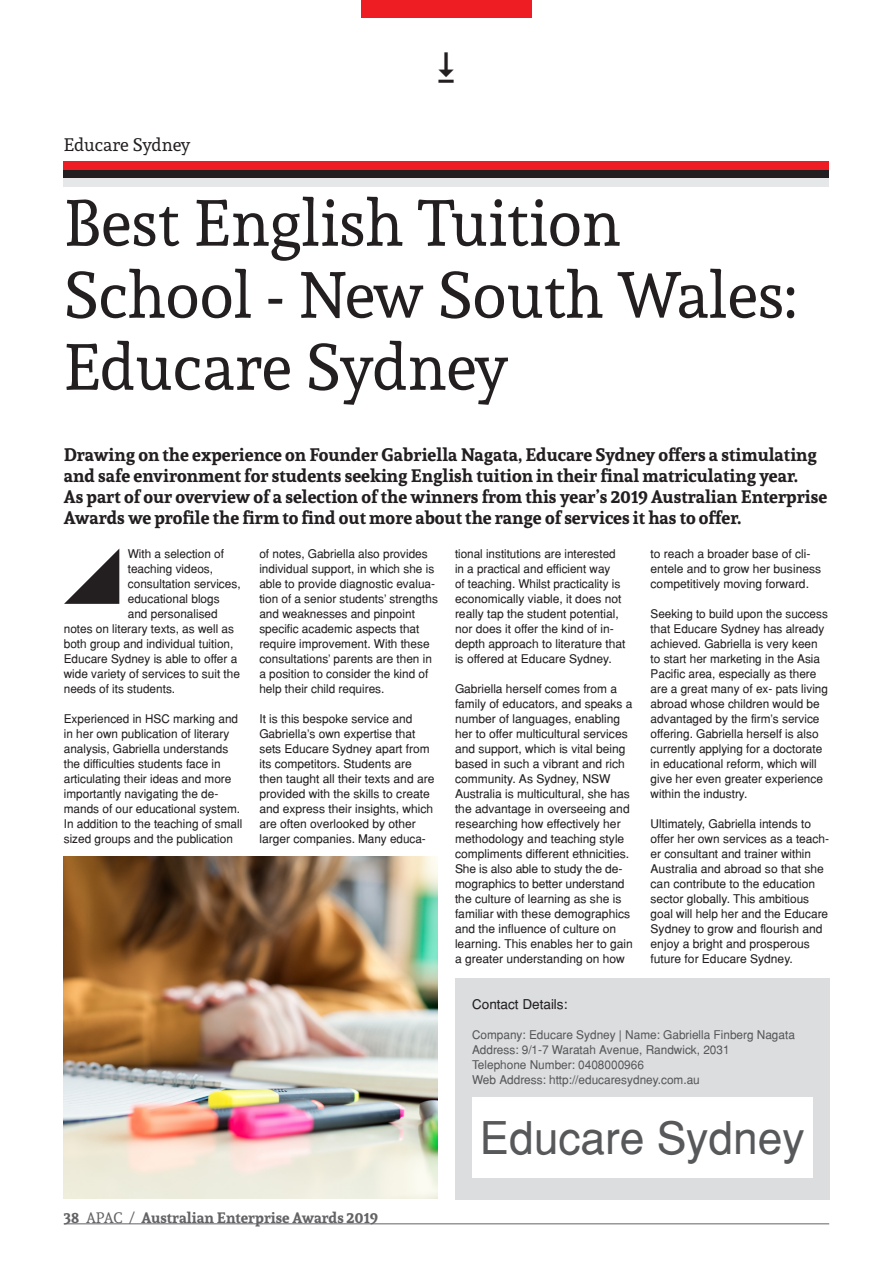
<style>
.page{position:relative;width:893px;height:1263px;background:#fff}
.page>*{position:absolute;margin:0;border:0;box-sizing:border-box;transform-origin:0 0}
.t1{font:64.5px "Andada";color:#231f20}
.t2{font:45px "Helvetica";color:#57585a}
.t3{font:700 18px/21px "Andada";color:#231f20}
.t4{font:18px "Andada";color:#231f20}
.t5{font:700 15px "Andada";color:#636366}
.t6{font:13.5px "Helvetica";color:#231f20}
.t7{font:12px/15px "Helvetica";color:#231f20}
.t8{font:12px "Helvetica";color:#57585a}
.s1{font-weight:400}
</style>
<div class="page">
<hr style="left:64px;top:1223px;width:765px;height:1px;background:#636366">
<div style="left:64px;top:162px;width:765px;height:8px;background:#ee1d23"></div>
<div style="left:64px;top:170px;width:765px;height:9px;background:#231f20"></div>
<div style="left:64px;top:179px;width:765px;height:8px;background:#e6e7e9"></div>
<div style="left:361px;top:0;width:170px;height:17px;background:#ee1d23"></div>
<div style="left:455px;top:978px;width:374px;height:221px;background:#dcdddf"></div>
<div style="left:472px;top:1097px;width:340px;height:81px;background:#fff"></div>
<svg style="left:64px;top:549px;width:55px;height:55px"></svg>
<img style="left:64px;top:857px;width:374px;height:341px">
<p class="t4" style="left:64px;top:133px;width:128px">Educare Sydney</p>
<p class="t1" style="left:64px;top:181px;width:558px">Best English Tuition</p>
<p class="t1" style="left:64px;top:253px;width:735px">School - New South Wales:</p>
<p class="t1" style="left:64px;top:325px;width:446px">Educare Sydney</p>
<p class="t3" style="left:64px;top:444px;width:755px">Drawing on the experience on Founder Gabriella Nagata, Educare Sydney offers a stimulating and safe environment for students seeking English tuition in their final matriculating year.</p>
<p class="t3" style="left:64px;top:486px;width:765px">As part of our overview of a selection of the winners from this year’s 2019 Australian Enterprise<br>Awards we profile the firm to find out more about the range of services it has to offer.</p>
<p class="t7" style="left:128px;top:546px;width:98px">With a selection of</p>
<p class="t7" style="left:128px;top:561px;width:87px">teaching videos,</p>
<p class="t7" style="left:128px;top:576px;width:114px">consultation services,</p>
<p class="t7" style="left:128px;top:591px;width:93px">educational blogs</p>
<p class="t7" style="left:128px;top:606px;width:91px">and personalised</p>
<p class="t7" style="left:64px;top:621px;width:172px">notes on literary texts, as well as</p>
<p class="t7" style="left:64px;top:636px;width:171px">both group and individual tuition,</p>
<p class="t7" style="left:64px;top:651px;width:175px">Educare Sydney is able to offer a</p>
<p class="t7" style="left:64px;top:666px;width:178px">wide variety of services to suit the</p>
<p class="t7" style="left:64px;top:681px;width:113px">needs of its students.</p>
<p class="t7" style="left:64px;top:711px;width:180px">Experienced in HSC marking and in her own publication of literary analysis, Gabriella understands the difficulties students face in articulating their ideas and more importantly navigating the de&shy;mands of our educational system.<br>In addition to the teaching of small sized groups and the publication</p>
<p class="t7" style="left:259px;top:546px;width:180px">of notes, Gabriella also provides individual support, in which she is able to provide diagnostic evalua&shy;tion of a senior students’ strengths and weaknesses and pinpoint specific academic aspects that require improvement. With these consultations’ parents are then in a position to consider the kind of help their child requires.</p>
<p class="t7" style="left:259px;top:711px;width:177px">It is this bespoke service and<br>Gabriella’s own expertise that sets Educare Sydney apart from its competitors. Students are then taught all their texts and are provided with the skills to create and express their insights, which are often overlooked by other larger companies. Many educa-</p>
<p class="t7" style="left:651px;top:546px;width:172px">to reach a broader base of cli&shy;entele and to grow her business competitively moving forward.</p>
<p class="t7" style="left:651px;top:606px;width:179px">Seeking to build upon the success</p>
<p class="t7" style="left:651px;top:621px;width:175px">that Educare Sydney has already achieved. Gabriella is very keen to start her marketing in the Asia Pacific area, especially as there</p>
<p class="t7" style="left:651px;top:681px;width:179px">are a great many of ex- pats living abroad whose children would be advantaged by the firm’s service offering. Gabriella herself is also currently applying for a doctorate in educational reform, which will give her even greater experience within the industry.</p>
<p class="t7" style="left:651px;top:816px;width:162px">Ultimately, Gabriella intends to</p>
<p class="t7" style="left:651px;top:831px;width:180px">offer her own services as a teach&shy;er consultant and trainer within</p>
<p class="t7" style="left:651px;top:861px;width:179px">Australia and abroad so that she can contribute to the education sector globally. This ambitious goal will help her and the Educare<br>Sydney to grow and flourish and enjoy a bright and prosperous future for Educare Sydney.</p>
<p class="t7" style="left:455px;top:546px;width:172px">tional institutions are interested in a practical and efficient way<br>of teaching. Whilst practicality is economically viable, it does not really tap the student potential, nor does it offer the kind of in&shy;depth approach to literature that is offered at Educare Sydney.</p>
<p class="t7" style="left:455px;top:681px;width:179px">Gabriella herself comes from a family of educators, and speaks a</p>
<p class="t7" style="left:455px;top:711px;width:179px">number of languages, enabling her to offer multicultural services and support, which is vital being based in such a vibrant and rich community. As Sydney, NSW<br>Australia is multicultural, she has the advantage in overseeing and researching how effectively her methodology and teaching style compliments different ethnicities.<br>She is also able to study the de&shy;mographics to better understand the culture of learning as she is familiar with these demographics and the influence of culture on learning. This enables her to gain a greater understanding on how</p>
<p class="t6" style="left:472px;top:996px;width:97px">Contact Details:</p>
<p class="t8" style="left:472px;top:1028px;width:324px">Company: Educare Sydney | Name: Gabriella Finberg Nagata</p>
<p class="t8" style="left:472px;top:1043px;width:259px">Address: 9/1-7 Waratah Avenue, Randwick, 2031</p>
<p class="t8" style="left:472px;top:1058px;width:173px">Telephone Number: 0408000966</p>
<p class="t8" style="left:472px;top:1073px;width:229px">Web Address: http://educaresydney.com.au</p>
<p class="t5" style="left:64px;top:1208px;width:316px">38 <span class="s1">APAC /</span> Australian Enterprise Awards 2019</p>
<p class="t2" style="left:480px;top:1111px;width:327px">Educare Sydney</p>
</div>
